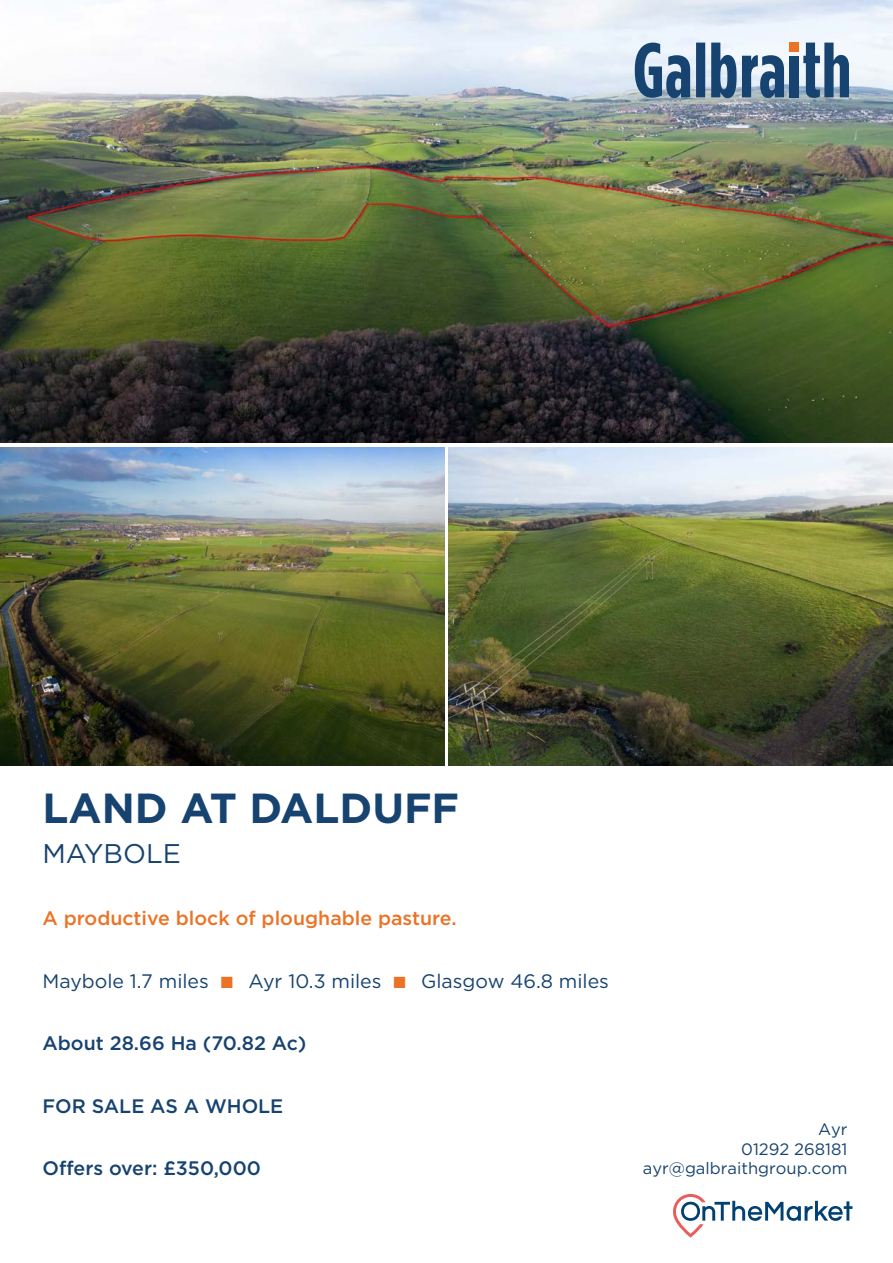
<style>
.page{position:relative;width:893px;height:1263px;background:#fff}
.page>*{position:absolute;margin:0;border:0;box-sizing:border-box;transform-origin:0 0}
.Front_Sub-heading{font:700 42px "Gotham HTF";color:#174370}
.t1{font:27px "Gotham HTF";color:#174370}
.t2{font:500 19.5px "Gotham HTF";color:#174370}
.t3{font:19.5px "Gotham HTF";color:#174370}
.t4{font:500 19.5px "Gotham HTF";color:#ec7326}
.t5{font:16.5px "Gotham HTF";color:#174370}
.s1{font-family:"Proxima Nova";color:#ec7326}
</style>
<div class="page">
<img style="left:0;top:0;width:893px;height:443px">
<img style="left:0;top:447px;width:444px;height:318px">
<img style="left:449px;top:447px;width:444px;height:318px">
<svg style="left:635px;top:43px;width:214px;height:55px"></svg>
<div style="left:789px;top:43px;width:10px;height:9px;background:#ec7326"></div>
<div style="left:790px;top:56px;width:9px;height:41px;background:#174370"></div>
<svg style="left:673px;top:1194px;width:179px;height:44px"></svg>
<p class="Front_Sub-heading" style="left:43px;top:783px;width:418px">LAND AT DALDUFF</p>
<p class="t1" style="left:43px;top:838px;width:140px">MAYBOLE</p>
<p class="t4" style="left:43px;top:907px;width:416px">A productive block of ploughable pasture.</p>
<p class="t3" style="left:43px;top:970px;width:568px">Maybole 1.7 miles <span class="s1">■</span> Ayr 10.3 miles <span class="s1">■</span> Glasgow 46.8 miles</p>
<p class="t2" style="left:43px;top:1032px;width:265px">About 28.66 Ha (70.82 Ac)</p>
<p class="t2" style="left:43px;top:1095px;width:242px">FOR SALE AS A WHOLE</p>
<p class="t2" style="left:43px;top:1157px;width:220px">Offers over: £350,000</p>
<p class="t5" style="left:818px;top:1120px;width:31px">Ayr</p>
<p class="t5" style="left:741px;top:1139px;width:108px">01292 268181</p>
<p class="t5" style="left:643px;top:1159px;width:206px">ayr@galbraithgroup.com</p>
</div>
